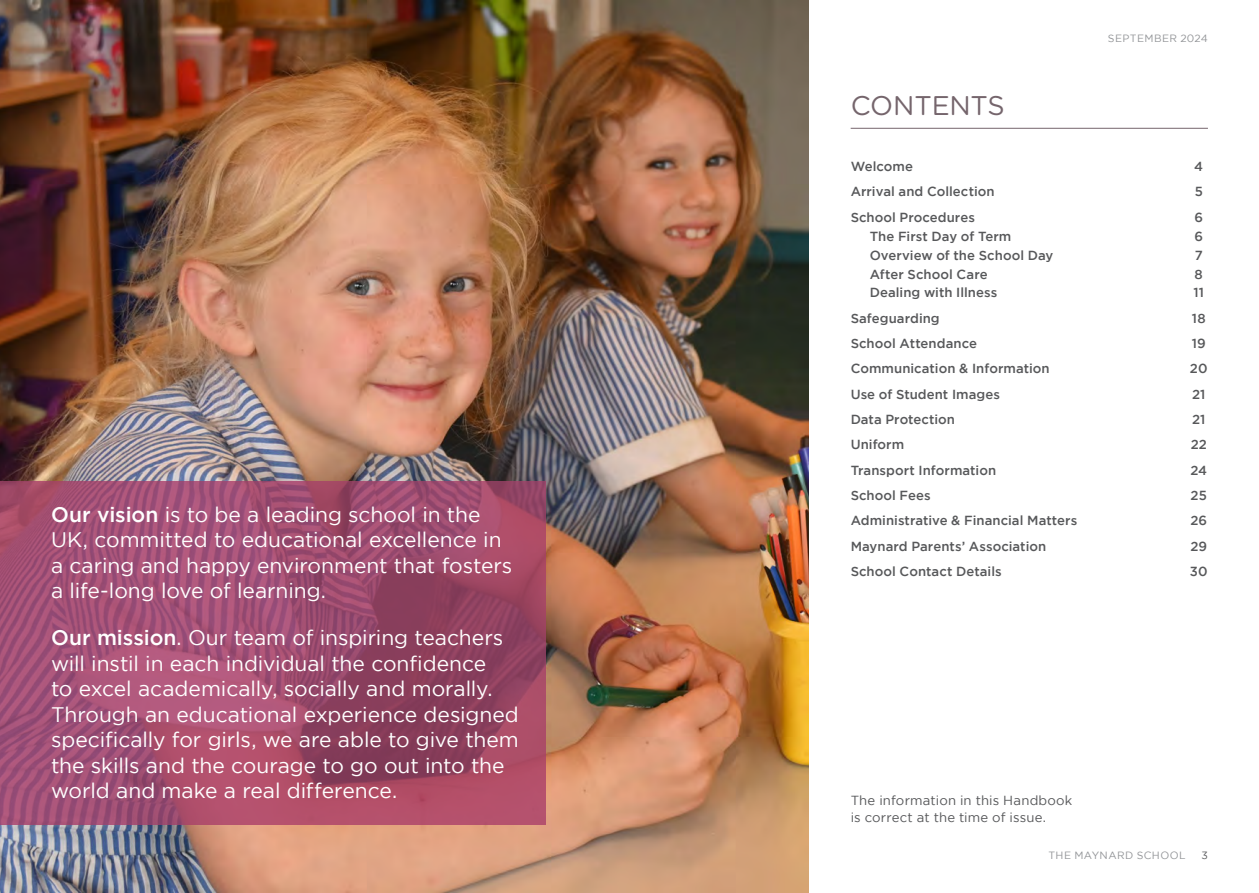
<style>
.page{position:relative;width:1259px;height:893px;background:#fff}
.page>*{position:absolute;margin:0;border:0;box-sizing:border-box;transform-origin:0 0}
.Chapter_head{font:27px "Gotham Rounded";letter-spacing:-.005em;color:#75656c}
.Body{font:21px/25.5px "Gotham";letter-spacing:-.005em;color:#fff}
.Body-2{font:500 13.2px "Gotham";letter-spacing:.005em;color:#57585a}
.Body-3{font:13.2px/16.8px "Gotham";letter-spacing:.01em;color:#57585a}
.t1{font:10.5px "Gotham";letter-spacing:.04em;color:#939598}
.t2{font:10.5px "Gotham";color:#57585a}
.s1{font-weight:500}
</style>
<div class="page">
<img style="left:0;top:0;width:808px;height:893px">
<hr style="left:850px;top:128px;width:358px;height:1px;background:#75656c">
<svg style="left:0;top:481px;width:546px;height:344px;background:#9f4c6d"></svg>
<p class="Body" style="left:51px;top:501px;width:463px"><span class="s1">Our vision</span> is to be a leading school in the UK, committed to educational excellence in a caring and happy environment that fosters a life-long love of learning.</p>
<p class="Body" style="left:51px;top:625px;width:469px"><span class="s1">Our mission</span>. Our team of inspiring teachers will instil in each individual the confidence<br>to excel academically, socially and morally.<br>Through an educational experience designed specifically for girls, we are able to give them the skills and the courage to go out into the world and make a real difference.</p>
<p class="Chapter_head" style="left:850px;top:87px;width:156px">CONTENTS</p>
<p class="t1" style="left:1107px;top:32px;width:102px">SEPTEMBER 2024</p>
<p class="Body-2" style="left:850px;top:159px;width:64px">Welcome</p>
<p class="Body-2" style="left:1194px;top:159px;width:10px">4</p>
<p class="Body-2" style="left:850px;top:184px;width:145px">Arrival and Collection</p>
<p class="Body-2" style="left:1194px;top:184px;width:10px">5</p>
<p class="Body-2" style="left:850px;top:210px;width:126px">School Procedures</p>
<p class="Body-2" style="left:1194px;top:210px;width:10px">6</p>
<p class="Body-2" style="left:869px;top:229px;width:143px">The First Day of Term</p>
<p class="Body-2" style="left:1194px;top:229px;width:10px">6</p>
<p class="Body-2" style="left:869px;top:247px;width:185px">Overview of the School Day</p>
<p class="Body-2" style="left:1194px;top:247px;width:9px">7</p>
<p class="Body-2" style="left:869px;top:266px;width:119px">After School Care</p>
<p class="Body-2" style="left:1194px;top:266px;width:10px">8</p>
<p class="Body-2" style="left:869px;top:285px;width:129px">Dealing with Illness</p>
<p class="Body-2" style="left:1193px;top:285px;width:12px">11</p>
<p class="Body-2" style="left:850px;top:311px;width:91px">Safeguarding</p>
<p class="Body-2" style="left:1192px;top:311px;width:15px">18</p>
<p class="Body-2" style="left:850px;top:336px;width:128px">School Attendance</p>
<p class="Body-2" style="left:1191px;top:336px;width:15px">19</p>
<p class="Body-2" style="left:850px;top:361px;width:200px">Communication &amp; Information</p>
<p class="Body-2" style="left:1190px;top:361px;width:19px">20</p>
<p class="Body-2" style="left:850px;top:387px;width:151px">Use of Student Images</p>
<p class="Body-2" style="left:1192px;top:387px;width:15px">21</p>
<p class="Body-2" style="left:850px;top:412px;width:106px">Data Protection</p>
<p class="Body-2" style="left:1192px;top:412px;width:15px">21</p>
<p class="Body-2" style="left:850px;top:437px;width:55px">Uniform</p>
<p class="Body-2" style="left:1190px;top:437px;width:18px">22</p>
<p class="Body-2" style="left:850px;top:462px;width:147px">Transport Information</p>
<p class="Body-2" style="left:1190px;top:462px;width:18px">24</p>
<p class="Body-2" style="left:850px;top:488px;width:81px">School Fees</p>
<p class="Body-2" style="left:1190px;top:488px;width:18px">25</p>
<p class="Body-2" style="left:850px;top:513px;width:228px">Administrative &amp; Financial Matters</p>
<p class="Body-2" style="left:1190px;top:513px;width:18px">26</p>
<p class="Body-2" style="left:850px;top:538px;width:197px">Maynard Parents’ Association</p>
<p class="Body-2" style="left:1190px;top:538px;width:18px">29</p>
<p class="Body-2" style="left:850px;top:564px;width:153px">School Contact Details</p>
<p class="Body-2" style="left:1190px;top:564px;width:19px">30</p>
<p class="Body-3" style="left:850px;top:792px;width:223px">The information in this Handbook is correct at the time of issue.</p>
<p class="t1" style="left:1048px;top:849px;width:139px">THE MAYNARD SCHOOL</p>
<p class="t2" style="left:1201px;top:849px;width:8px">3</p>
</div>
